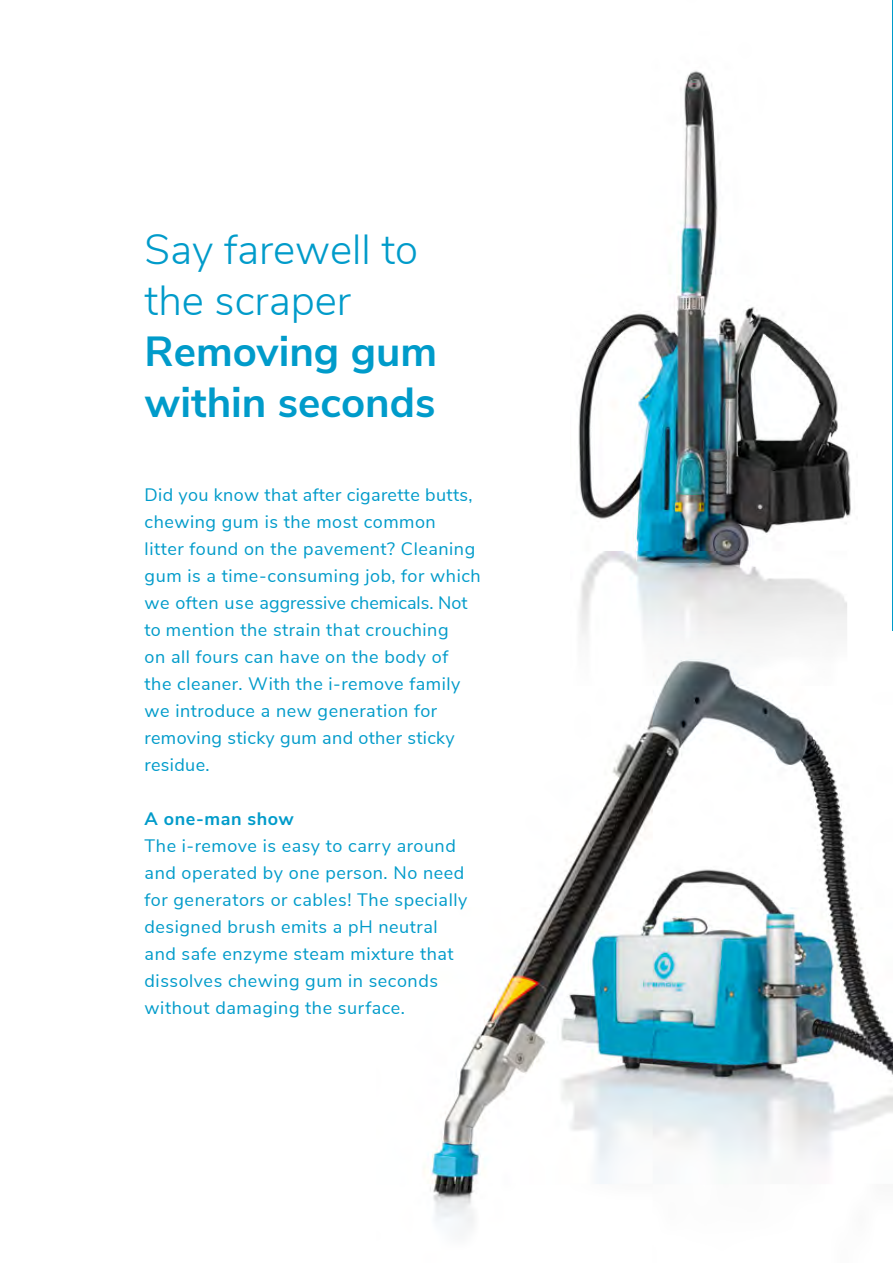
<style>
.page{position:relative;width:893px;height:1263px;background:#fff}
.page>*{position:absolute;margin:0;border:0;box-sizing:border-box;transform-origin:0 0}
.t1{font:700 42px/51px "Nunito Sans";color:#009bca}
.t2{font:300 42px/51px "Nunito Sans";color:#009bca}
.t3{font:18px/27px "Nunito Sans";letter-spacing:.03em;color:#009bca}
.t4{font:700 18px "Nunito Sans";letter-spacing:.03em;color:#009bca}
</style>
<div class="page">
<hr style="left:892px;top:0;width:1px;height:631px;background:#009bc9">
<img style="left:424px;top:686px;width:469px;height:542px">
<img style="left:578px;top:70px;width:273px;height:616px">
<h1 class="t2" style="left:145px;top:221px;width:275px">Say farewell to the scraper</h1>
<h1 class="t1" style="left:145px;top:323px;width:294px">Removing gum within seconds</h1>
<p class="t3" style="left:145px;top:480px;width:338px">Did you know that after cigarette butts, chewing gum is the most common<br>litter found on the pavement? Cleaning gum is a time-consuming job, for which we often use aggressive chemicals. Not to mention the strain that crouching<br>on all fours can have on the body of<br>the cleaner. With the i-remove family we introduce a new generation for removing sticky gum and other sticky residue.</p>
<p class="t4" style="left:145px;top:805px;width:151px">A one-man show</p>
<p class="t3" style="left:145px;top:831px;width:324px">The i-remove is easy to carry around and operated by one person. No need for generators or cables! The specially designed brush emits a pH neutral and safe enzyme steam mixture that dissolves chewing gum in seconds without damaging the surface.</p>
</div>
